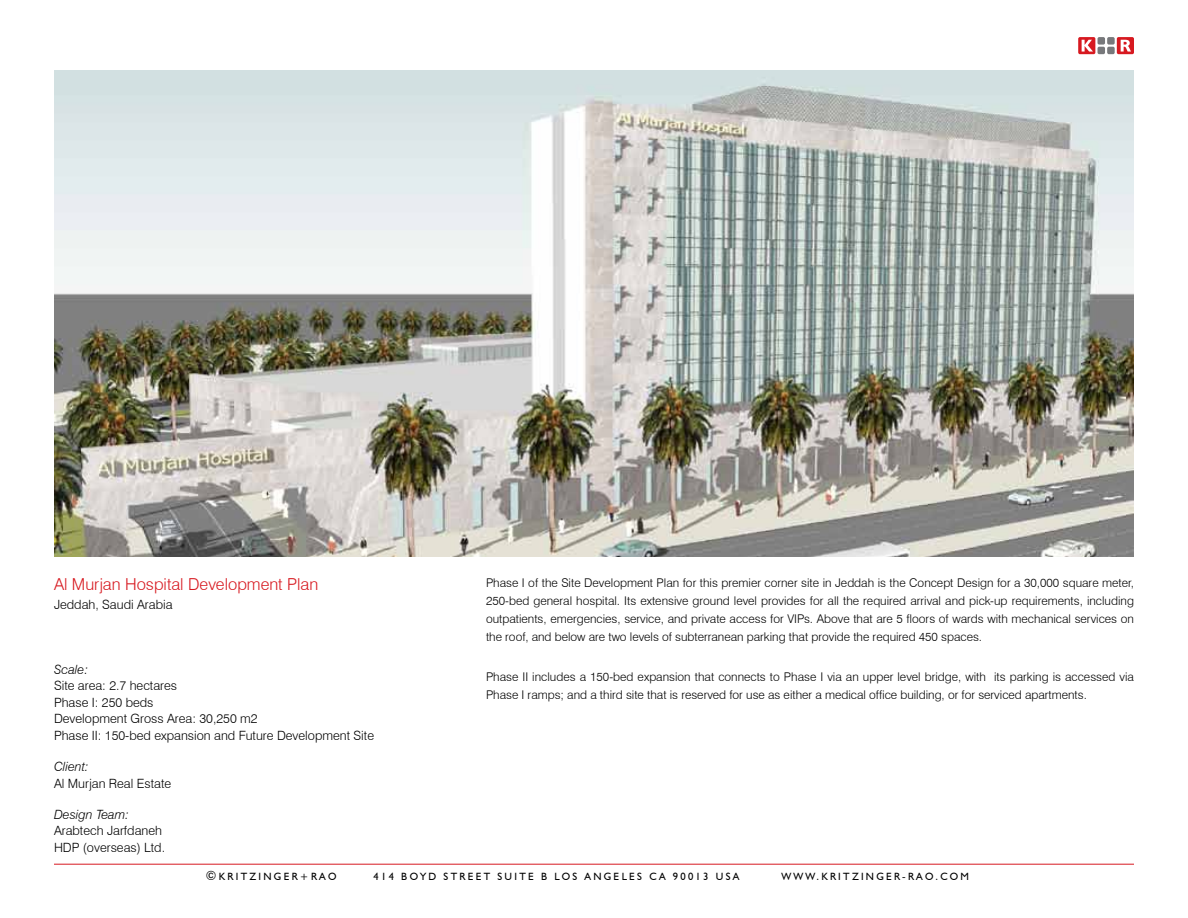
<style>
.page{position:relative;width:1188px;height:918px;background:#fff}
.page>*{position:absolute;margin:0;border:0;box-sizing:border-box;transform-origin:0 0}
.t1{font:300 16.5px "Swiss 721 BT";color:#d71920}
.t2{font:300 12.75px/16.5px "Swiss 721 BT";color:#000}
.t3{font:italic 300 12.75px "Swiss 721 BT";color:#000}
.t4{font:300 12px/18px "Swiss 721 BT";color:#000;text-align:justify}
.t5{font:10.5px "Humanist 521 BT";letter-spacing:.22em;color:#000}
.s1{font-size:12.75px}
</style>
<div class="page">
<hr style="left:54px;top:864px;width:1080px;height:1px;background:#d71920">
<svg style="left:1078px;top:37px;width:17px;height:17px"></svg>
<svg style="left:1117px;top:37px;width:17px;height:17px"></svg>
<svg style="left:1082px;top:40px;width:11px;height:12px"></svg>
<svg style="left:1121px;top:40px;width:10px;height:12px"></svg>
<div style="left:1098px;top:37px;width:7px;height:8px;background:#77787b;border-radius:2px"></div>
<div style="left:1098px;top:47px;width:7px;height:7px;background:#77787b;border-radius:2px"></div>
<div style="left:1107px;top:37px;width:8px;height:8px;background:#77787b;border-radius:2px"></div>
<div style="left:1107px;top:47px;width:8px;height:7px;background:#77787b;border-radius:2px"></div>
<img style="left:54px;top:70px;width:1080px;height:486px">
<h1 class="t1" style="left:54px;top:574px;width:266px">Al Murjan Hospital Development Plan</h1>
<p class="t2" style="left:54px;top:596px;width:120px">Jeddah, Saudi Arabia</p>
<p class="t3" style="left:54px;top:662px;width:36px">Scale:</p>
<p class="t2" style="left:54px;top:677px;width:322px">Site area: 2.7 hectares<br>Phase I: 250 beds<br>Development Gross Area: 30,250 m2<br>Phase II: 150-bed expansion and Future Development Site</p>
<p class="t3" style="left:54px;top:759px;width:36px">Client:</p>
<p class="t2" style="left:54px;top:775px;width:119px">Al Murjan Real Estate</p>
<p class="t3" style="left:54px;top:807px;width:76px">Design Team:</p>
<p class="t2" style="left:54px;top:823px;width:113px">Arabtech Jarfdaneh<br>HDP (overseas) Ltd.</p>
<p class="t4" style="left:486px;top:574px;width:649px">Phase I of the Site Development Plan for this premier corner site in Jeddah is the Concept Design for a 30,000 square meter, 250-bed general hospital. Its extensive ground level provides for all the required arrival and pick-up requirements, including outpatients, emergencies, service, and private access for VIPs. Above that are 5 floors of wards with mechanical services on the roof, and below are two levels of subterranean parking that provide the required 450 spaces.</p>
<p class="t4" style="left:486px;top:667px;width:650px">Phase II includes a 150-bed expansion that connects to Phase I via an upper level bridge, with its parking is accessed via<br>Phase I ramps; and a third site that is reserved for use as either a medical office building, or for serviced apartments.</p>
<p class="t5" style="left:206px;top:869px;width:132px"><span class="s1">©</span>KRITZINGER+RAO</p>
<p class="t5" style="left:374px;top:869px;width:367px">414 BOYD STREET SUITE B LOS ANGELES CA 90013 USA</p>
<p class="t5" style="left:781px;top:869px;width:189px">WWW.KRITZINGER-RAO.COM</p>
</div>
